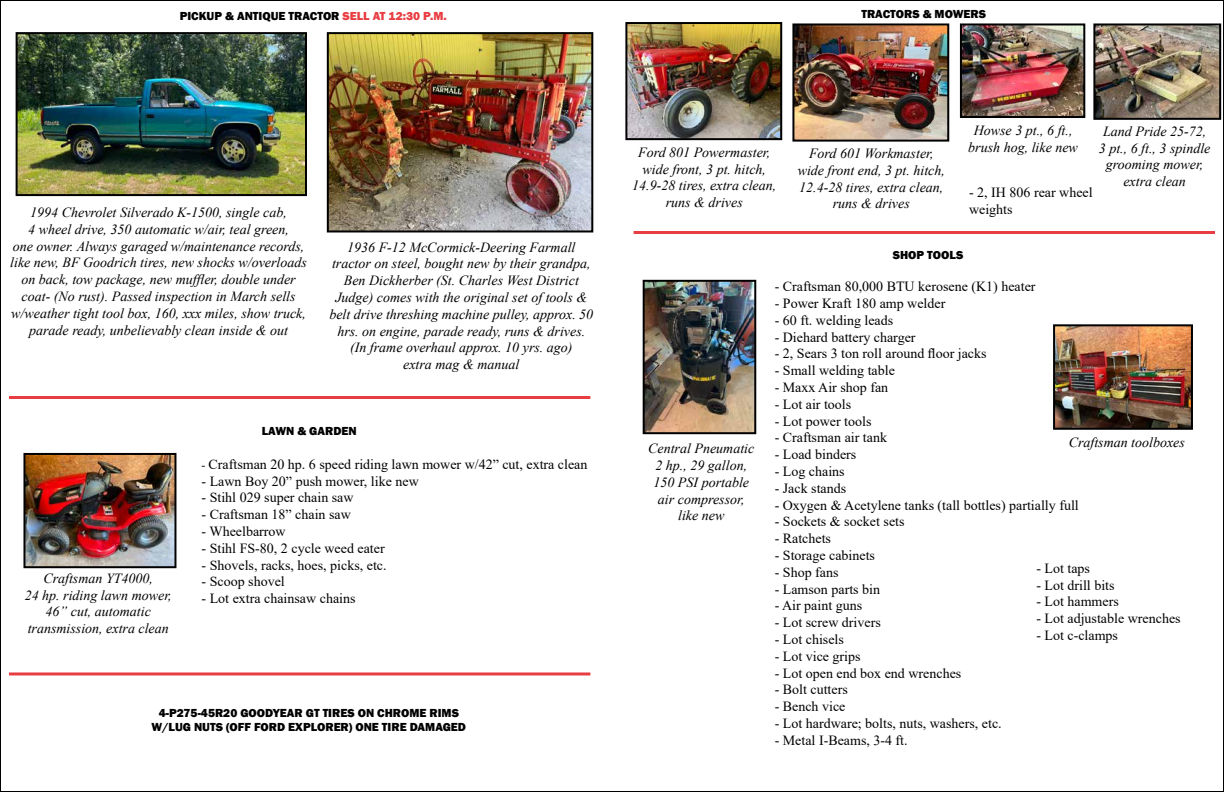
<style>
.page{position:relative;width:1224px;height:792px;background:#fff}
.page>*{position:absolute;margin:0;border:0;box-sizing:border-box;transform-origin:0 0}
.t1{font:italic 14px/16.8px "Times New Roman";color:#000;text-align:center}
.t2{font:14px/16.8px "Times New Roman";color:#000}
.t3{font:800 12px/14.4px "Franklin Gothic";color:#000;text-align:center}
.s1{color:#e83e43}
.s2{font-size:12px}
</style>
<div class="page">
<img style="left:0;top:0;width:1224px;height:792px">
<p class="t3" style="left:180px;top:9px;width:269px">PICKUP &amp; ANTIQUE TRACTOR <span class="s1">SELL AT 12:30 P.M.</span></p>
<p class="t3" style="left:861px;top:7px;width:126px">TRACTORS &amp; MOWERS</p>
<p class="t1" style="left:10px;top:204px;width:298px">1994 Chevrolet Silverado K-1500, single cab,<br>4 wheel drive, 350 automatic w/air, teal green,<br>one owner. Always garaged w/maintenance records, like new, BF Goodrich tires, new shocks w/overloads on back, tow package, new muffler, double under coat- (No rust). Passed inspection in March sells w/weather tight tool box, 160, xxx miles, show truck, parade ready, unbelievably clean inside &amp; out</p>
<p class="t1" style="left:329px;top:238px;width:265px">1936 F-12 McCormick-Deering Farmall tractor on steel, bought new by their grandpa, Ben Dickherber (St. Charles West District Judge) comes with the original set of tools &amp; belt drive threshing machine pulley, approx. 50 hrs. on engine, parade ready, runs &amp; drives. (In frame overhaul approx. 10 yrs. ago)<br>extra mag &amp; manual</p>
<p class="t1" style="left:25px;top:569px;width:149px">Craftsman YT4000,<br>24 hp. riding lawn mower,<br>46” cut, automatic transmission, extra clean</p>
<p class="t3" style="left:262px;top:423px;width:97px">LAWN &amp; GARDEN</p>
<p class="t2" style="left:202px;top:455px;width:387px"><span class="s2">-</span> Craftsman 20 hp. 6 speed riding lawn mower w/42” cut, extra clean</p>
<p class="t2" style="left:202px;top:472px;width:219px">- Lawn Boy 20” push mower, like new</p>
<p class="t2" style="left:202px;top:489px;width:154px">- Stihl 029 super chain saw</p>
<p class="t2" style="left:202px;top:506px;width:151px">- Craftsman 18” chain saw</p>
<p class="t2" style="left:202px;top:522px;width:86px">- Wheelbarrow</p>
<p class="t2" style="left:202px;top:539px;width:185px">- Stihl FS-80, 2 cycle weed eater</p>
<p class="t2" style="left:202px;top:556px;width:187px">- Shovels, racks, hoes, picks, etc.</p>
<p class="t2" style="left:202px;top:573px;width:85px">- Scoop shovel</p>
<p class="t2" style="left:202px;top:590px;width:155px">- Lot extra chainsaw chains</p>
<p class="t3" style="left:152px;top:706px;width:316px">4-P275-45R20 GOODYEAR GT TIRES ON CHROME RIMS<br>W/LUG NUTS (OFF FORD EXPLORER) ONE TIRE DAMAGED</p>
<p class="t1" style="left:632px;top:143px;width:146px">Ford 801 Powermaster, wide front, 3 pt. hitch,<br>14.9-28 tires, extra clean, runs &amp; drives</p>
<p class="t1" style="left:798px;top:145px;width:149px">Ford 601 Workmaster, wide front end, 3 pt. hitch,<br>12.4-28 tires, extra clean, runs &amp; drives</p>
<p class="t1" style="left:968px;top:122px;width:111px">Howse 3 pt., 6 ft., brush hog, like new</p>
<p class="t1" style="left:1099px;top:122px;width:113px">Land Pride 25-72,<br>3 pt., 6 ft., 3 spindle grooming mower, extra clean</p>
<p class="t2" style="left:969px;top:183px;width:125px">- 2, IH 806 rear wheel weights</p>
<p class="t3" style="left:893px;top:248px;width:72px">SHOP TOOLS</p>
<p class="t2" style="left:775px;top:278px;width:262px">- Craftsman 80,000 BTU kerosene (K1) heater</p>
<p class="t2" style="left:775px;top:295px;width:172px">- Power Kraft 180 amp welder</p>
<p class="t2" style="left:775px;top:311px;width:120px">- 60 ft. welding leads</p>
<p class="t2" style="left:775px;top:328px;width:142px">- Diehard battery charger</p>
<p class="t2" style="left:775px;top:345px;width:213px">- 2, Sears 3 ton roll around floor jacks</p>
<p class="t2" style="left:775px;top:362px;width:122px">- Small welding table</p>
<p class="t2" style="left:775px;top:379px;width:115px">- Maxx Air shop fan</p>
<p class="t2" style="left:775px;top:395px;width:78px">- Lot air tools</p>
<p class="t2" style="left:775px;top:412px;width:98px">- Lot power tools</p>
<p class="t2" style="left:775px;top:429px;width:114px">- Craftsman air tank</p>
<p class="t2" style="left:775px;top:446px;width:83px">- Load binders</p>
<p class="t2" style="left:775px;top:463px;width:71px">- Log chains</p>
<p class="t2" style="left:775px;top:479px;width:73px">- Jack stands</p>
<p class="t2" style="left:775px;top:496px;width:306px">- Oxygen &amp; Acetylene tanks (tall bottles) partially full</p>
<p class="t2" style="left:775px;top:513px;width:131px">- Sockets &amp; socket sets</p>
<p class="t2" style="left:775px;top:530px;width:58px">- Ratchets</p>
<p class="t2" style="left:775px;top:547px;width:102px">- Storage cabinets</p>
<p class="t2" style="left:775px;top:563px;width:65px">- Shop fans</p>
<p class="t2" style="left:775px;top:580px;width:107px">- Lamson parts bin</p>
<p class="t2" style="left:775px;top:597px;width:89px">- Air paint guns</p>
<p class="t2" style="left:775px;top:614px;width:108px">- Lot screw drivers</p>
<p class="t2" style="left:775px;top:631px;width:71px">- Lot chisels</p>
<p class="t2" style="left:775px;top:647px;width:87px">- Lot vice grips</p>
<p class="t2" style="left:775px;top:664px;width:188px">- Lot open end box end wrenches</p>
<p class="t2" style="left:775px;top:681px;width:75px">- Bolt cutters</p>
<p class="t2" style="left:775px;top:698px;width:72px">- Bench vice</p>
<p class="t2" style="left:775px;top:715px;width:229px">- Lot hardware; bolts, nuts, washers, etc.</p>
<p class="t2" style="left:775px;top:731px;width:134px">- Metal I-Beams, 3-4 ft.</p>
<p class="t1" style="left:648px;top:440px;width:108px">Central Pneumatic<br>2 hp., 29 gallon,<br>150 PSI portable air compressor, like new</p>
<p class="t1" style="left:1069px;top:434px;width:118px">Craftsman toolboxes</p>
<p class="t2" style="left:1036px;top:559px;width:55px">- Lot taps</p>
<p class="t2" style="left:1036px;top:576px;width:80px">- Lot drill bits</p>
<p class="t2" style="left:1036px;top:593px;width:84px">- Lot hammers</p>
<p class="t2" style="left:1036px;top:610px;width:146px">- Lot adjustable wrenches</p>
<p class="t2" style="left:1036px;top:626px;width:83px">- Lot c-clamps</p>
</div>
